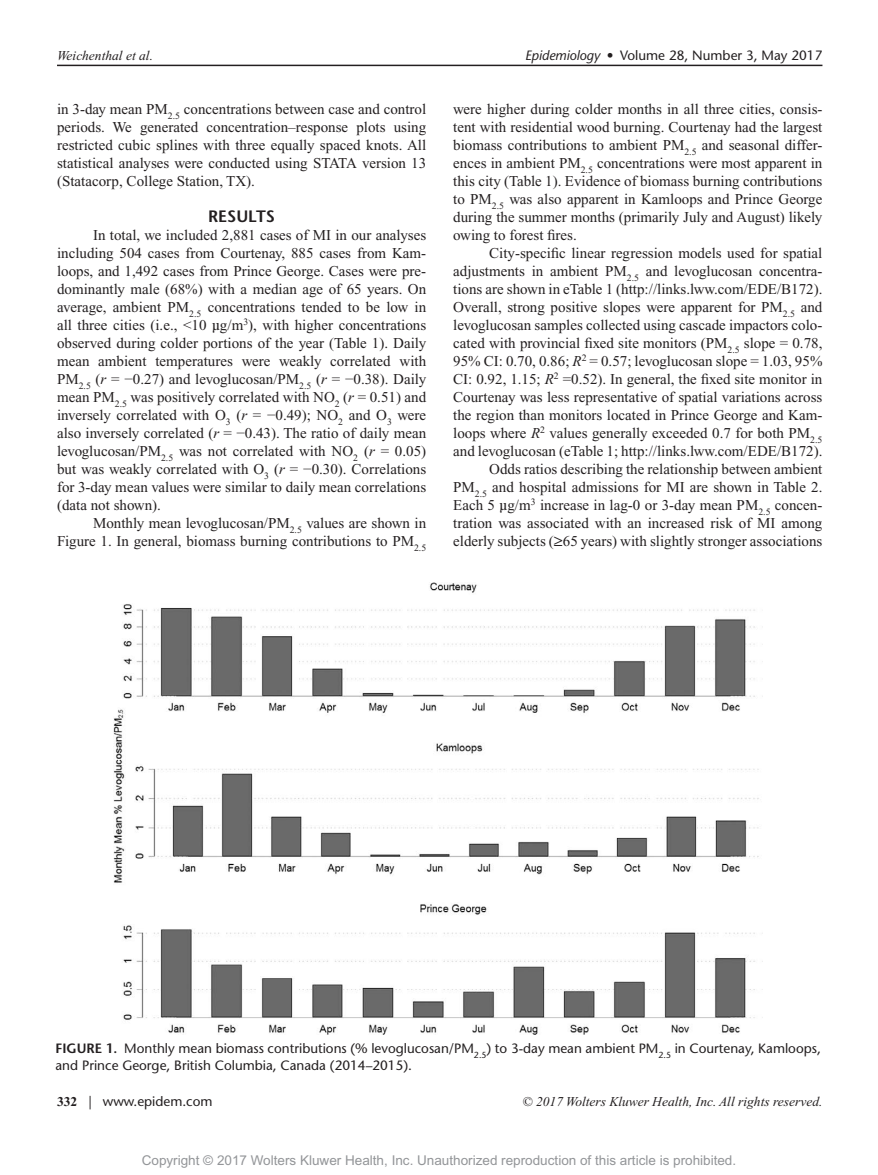
<style>
.page{position:relative;width:878px;height:1175px;background:#fff}
.page>*{position:absolute;margin:0;border:0;box-sizing:border-box;transform-origin:0 0}
.t1{font:600 16.5px "Stone Sans Std";color:#231f20}
.t2{font:15px/18px "Times New Roman";color:#231f20;text-align:justify}
.t3{font:500 13.5px/16.5px "Stone Sans Std";color:#231f20}
.t4{font:13.5px "Arial MT Std";color:#939598}
.t5{font:italic 13.5px "Times New Roman";color:#231f20}
.s1{font-style:italic}
.s2{font-family:"Gandhari Unicode"}
.s3{font-weight:600}
.s4{font-family:"Times New Roman";font-weight:700}
</style>
<div class="page">
<hr style="left:57px;top:65px;width:765px;height:1px;background:#231f20">
<img style="left:113px;top:582px;width:650px;height:452px">
<p class="t5" style="left:57px;top:48px;width:98px">Weichenthal et al.</p>
<p class="t3" style="left:525px;top:47px;width:299px"><span class="s1">Epidemiology</span> • Volume 28, Number 3, May 2017</p>
<p class="t2" style="left:57px;top:100px;width:371px">in 3-day mean PM<sub>2.5</sub> concentrations between case and control periods. We generated concentration–response plots using restricted cubic splines with three equally spaced knots. All statistical analyses were conducted using STATA version 13 (Statacorp, College Station, TX).</p>
<p class="t1" style="left:208px;top:206px;width:68px">RESULTS</p>
<p class="t2" style="left:57px;top:226px;width:371px;text-indent:36px">In total, we included 2,881 cases of MI in our analyses including 504 cases from Courtenay, 885 cases from Kam&shy;loops, and 1,492 cases from Prince George. Cases were pre&shy;dominantly male (68%) with a median age of 65 years. On average, ambient PM<sub>2.5</sub> concentrations tended to be low in all three cities (i.e., &lt;10 <span class="s2">µ</span>g/m<sup>3</sup>), with higher concentrations observed during colder portions of the year (Table 1). Daily mean ambient temperatures were weakly correlated with PM<sub>2.5</sub> (<span class="s1">r</span> = −0.27) and levoglucosan/PM<sub>2.5</sub> (<span class="s1">r</span> = −0.38). Daily mean PM<sub>2.5</sub> was positively correlated with NO<sub>2</sub> (<span class="s1">r</span> = 0.51) and inversely correlated with O<sub>3</sub> (<span class="s1">r</span> = −0.49); NO<sub>2</sub> and O<sub>3</sub> were also inversely correlated (<span class="s1">r</span> = −0.43). The ratio of daily mean levoglucosan/PM<sub>2.5</sub> was not correlated with NO<sub>2</sub> (<span class="s1">r</span> = 0.05) but was weakly correlated with O<sub>3</sub> (<span class="s1">r</span> = −0.30). Correlations for 3-day mean values were similar to daily mean correlations (data not shown).</p>
<p class="t2" style="left:57px;top:514px;width:371px;text-align:right">Monthly mean levoglucosan/PM<sub>2.5</sub> values are shown in<br>Figure 1. In general, biomass burning contributions to PM<sub>2.5</sub></p>
<p class="t2" style="left:453px;top:100px;width:371px">were higher during colder months in all three cities, consis&shy;tent with residential wood burning. Courtenay had the largest biomass contributions to ambient PM<sub>2.5</sub> and seasonal differ&shy;ences in ambient PM<sub>2.5</sub> concentrations were most apparent in this city (Table 1). Evidence of biomass burning contributions to PM<sub>2.5</sub> was also apparent in Kamloops and Prince George during the summer months (primarily July and August) likely owing to forest fires.</p>
<p class="t2" style="left:453px;top:244px;width:371px;text-align:right">City-specific linear regression models used for spatial adjustments in ambient PM<sub>2.5</sub> and levoglucosan concentra&shy;tions are shown in eTable 1 (http://links.lww.com/EDE/B172).<br>Overall, strong positive slopes were apparent for PM<sub>2.5</sub> and levoglucosan samples collected using cascade impactors colo&shy;cated with provincial fixed site monitors (PM<sub>2.5</sub> slope = 0.78, 95% CI: 0.70, 0.86; <span class="s1">R</span><sup>2</sup> = 0.57; levoglucosan slope = 1.03, 95% CI: 0.92, 1.15; <span class="s1">R</span><sup>2</sup> =0.52). In general, the fixed site monitor in Courtenay was less representative of spatial variations across the region than monitors located in Prince George and Kam&shy;loops where <span class="s1">R</span><sup>2</sup> values generally exceeded 0.7 for both PM<sub>2.5 </sub>and levoglucosan (eTable 1; http://links.lww.com/EDE/B172).<br>Odds ratios describing the relationship between ambient PM<sub>2.5</sub> and hospital admissions for MI are shown in Table 2.<br>Each 5 <span class="s2">µ</span>g/m<sup>3</sup> increase in lag-0 or 3-day mean PM<sub>2.5</sub> concen&shy;tration was associated with an increased risk of MI among elderly subjects (<span class="s2">≥</span>65 years) with slightly stronger associations</p>
<p class="t3" style="left:55px;top:1040px;width:767px"><span class="s3">FIGURE 1.</span> Monthly mean biomass contributions (% levoglucosan/PM<sub>2.5</sub>) to 3-day mean ambient PM<sub>2.5</sub> in Courtenay, Kamloops, and Prince George, British Columbia, Canada (2014–2015).</p>
<p class="t3" style="left:57px;top:1093px;width:157px"><span class="s4">332</span> | www.epidem.com</p>
<p class="t5" style="left:522px;top:1094px;width:301px">© 2017 Wolters Kluwer Health, Inc. All rights reserved.</p>
<p class="t4" style="left:142px;top:1152px;width:596px">Copyright © 2017 Wolters Kluwer Health, Inc. Unauthorized reproduction of this article is prohibited.</p>
</div>
